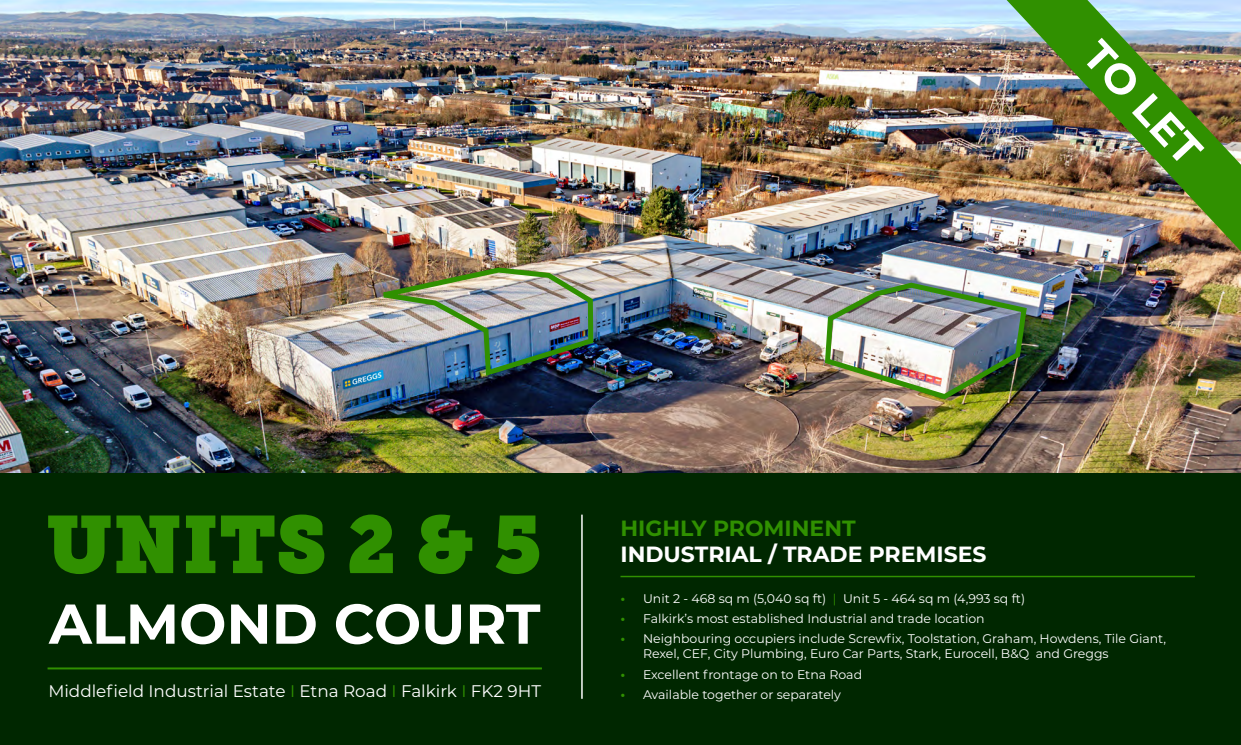
<style>
.page{position:relative;width:1241px;height:745px;background:#fff}
.page>*{position:absolute;margin:0;border:0;box-sizing:border-box;transform-origin:0 0}
.t1{font:80px "Museo Slab";color:#309000}
.t2{font:700 56px "Montserrat";color:#fff}
.t3{font:700 41.62px "Montserrat";color:#fff}
.t4{font:700 22px "Montserrat";color:#fff}
.t5{font:700 22px "Montserrat";color:#309000}
.t6{font:16.88px "Montserrat";color:#fff}
.t7{font:12.5px/15px "Montserrat";color:#fff}
.s1{color:#309000}
.s2{font-family:"Museo Slab 100";color:#309000}
</style>
<div class="page">
<img style="left:0;top:0;width:1240px;height:472px">
<div style="left:0;top:472px;width:1240px;height:272px;background:#002700"></div>
<img style="left:1006px;top:0;width:234px;height:251px">
<hr style="left:48px;top:667px;width:494px;height:2px;background:#309000">
<hr style="left:620px;top:575px;width:574px;height:2px;background:#309000">
<hr style="left:581px;top:514px;width:1px;height:184px;background:#fff">
<img style="left:821px;top:280px;width:208px;height:122px">
<img style="left:356px;top:265px;width:239px;height:113px">
<h3 class="t3" style="left:1112px;top:27px;width:152px;rotate:47deg">TO LET</h3>
<h1 class="t1" style="left:46px;top:497px;width:497px">UNITS 2 &amp; 5</h1>
<h2 class="t2" style="left:49px;top:583px;width:493px">ALMOND COURT</h2>
<h3 class="t6" style="left:48px;top:679px;width:494px">Middlefield Industrial Estate <span class="s1">I</span> Etna Road <span class="s1">I</span> Falkirk <span class="s1">I</span> FK2 9HT</h3>
<h3 class="t5" style="left:620px;top:512px;width:237px">HIGHLY PROMINENT</h3>
<h3 class="t4" style="left:620px;top:538px;width:367px">INDUSTRIAL / TRADE PREMISES</h3>
<p class="t7" style="left:620px;top:589px;width:406px"><span class="s2">•</span> Unit 2 - 468 sq m (5,040 sq ft) <span class="s1">|</span> Unit 5 - 464 sq m (4,993 sq ft)</p>
<p class="t7" style="left:620px;top:610px;width:365px"><span class="s2">•</span> Falkirk’s most established Industrial and trade location</p>
<p class="t7" style="left:643px;top:630px;width:524px;text-indent:-22px"><span class="s2">•</span> Neighbouring occupiers include Screwfix, Toolstation, Graham, Howdens, Tile Giant,<br>Rexel, CEF, City Plumbing, Euro Car Parts, Stark, Eurocell, B&amp;Q and Greggs</p>
<p class="t7" style="left:620px;top:665px;width:243px"><span class="s2">•</span> Excellent frontage on to Etna Road</p>
<p class="t7" style="left:620px;top:686px;width:222px"><span class="s2">•</span> Available together or separately</p>
</div>
